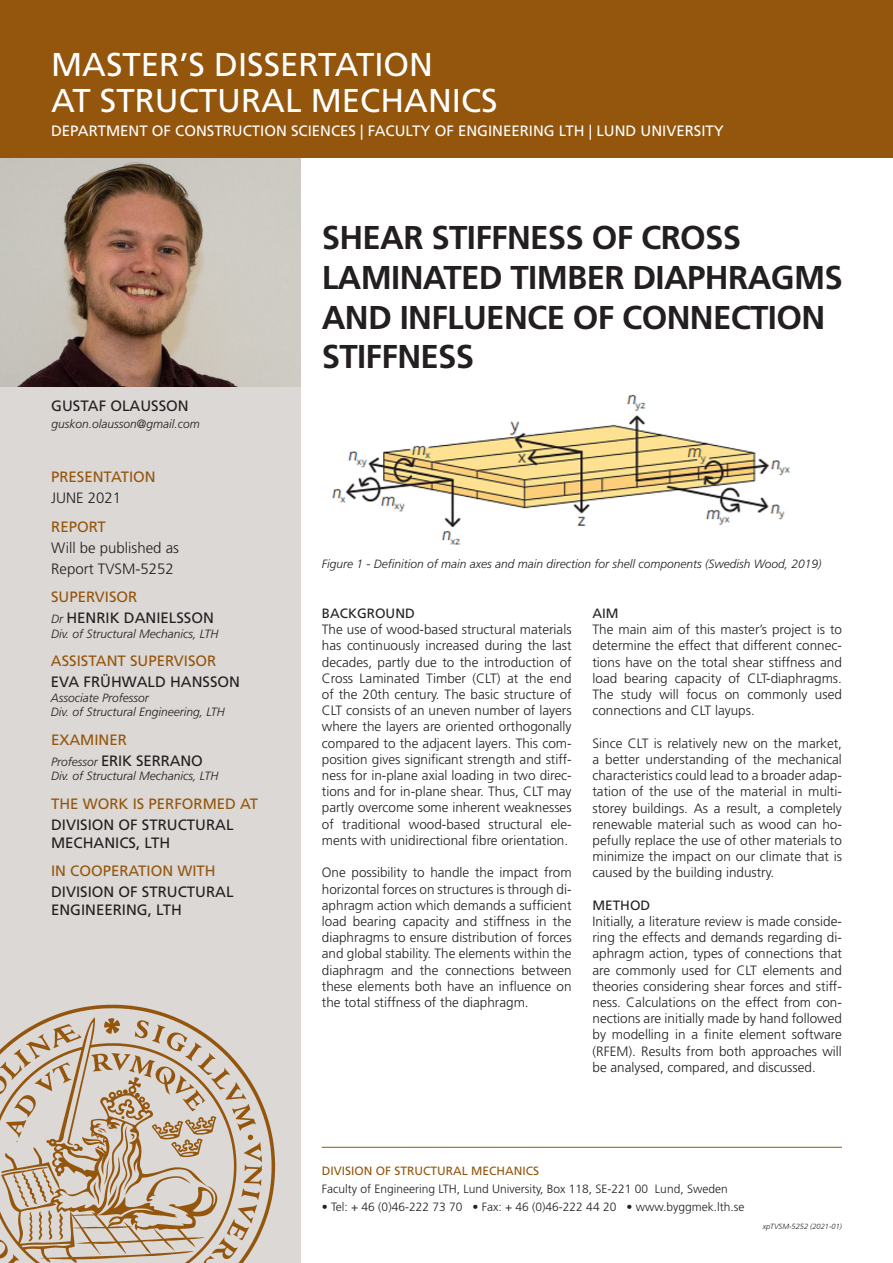
<style>
.page{position:relative;width:893px;height:1263px;background:#fff}
.page>*{position:absolute;margin:0;border:0;box-sizing:border-box;transform-origin:0 0}
.t1{font:700 33px/39.6px "Frutiger LT Std";letter-spacing:-.02em;color:#231f20}
.t2{font:33px/36px "Frutiger LT Std";color:#fff}
.t3{font:15px/18px "Frutiger LT Std";color:#231f20}
.t4{font:15px "Frutiger LT Std";color:#94550c}
.t5{font:15px "Frutiger LT Std";color:#fff}
.t6{font:300 15px "Frutiger LT Std";color:#231f20}
.t7{font:300 13.5px/16.2px "Frutiger LT Std";color:#231f20;text-align:justify}
.t8{font:13.5px "Frutiger LT Std";color:#231f20}
.t9{font:italic 300 12px/14.4px "Frutiger LT Std";color:#231f20}
.t10{font:300 12px "Frutiger LT Std";color:#231f20}
.t11{font:12px "Frutiger LT Std";color:#94550c}
.t12{font:italic 300 7.5px "Frutiger LT Std";color:#231f20}
.s1{color:#94550c}
.s2{font-weight:300;font-style:italic;font-size:12px}
</style>
<div class="page">
<img style="left:0;top:157px;width:300px;height:230px">
<div style="left:0;top:387px;width:300px;height:876px;background:#dbd8d6"></div>
<hr style="left:322px;top:1147px;width:520px;height:1px;background:#94550c">
<img style="left:0;top:1004px;width:276px;height:259px">
<div style="left:0;top:0;width:893px;height:157px;background:#94550c"></div>
<img style="left:331px;top:394px;width:459px;height:151px">
<h1 class="t2" style="left:51px;top:46px;width:448px">MASTER’S DISSERTATION<br>AT STRUCTURAL MECHANICS</h1>
<p class="t5" style="left:51px;top:122px;width:674px">DEPARTMENT OF CONSTRUCTION SCIENCES | FACULTY OF ENGINEERING LTH | LUND UNIVERSITY</p>
<p class="t3" style="left:51px;top:396px;width:139px">GUSTAF OLAUSSON</p>
<p class="t9" style="left:51px;top:416px;width:150px">guskon.olausson@gmail.com</p>
<p class="t4" style="left:51px;top:468px;width:106px">PRESENTATION</p>
<p class="t6" style="left:51px;top:490px;width:72px">JUNE 2021</p>
<p class="t4" style="left:51px;top:518px;width:56px">REPORT</p>
<p class="t6" style="left:51px;top:539px;width:129px">Will be published as</p>
<p class="t6" style="left:51px;top:560px;width:124px">Report TVSM-5252</p>
<p class="t3" style="left:51px;top:587px;width:164px;line-height:21px"><span class="s1">SUPERVISOR<br></span><span class="s2">Dr</span> HENRIK DANIELSSON</p>
<p class="t9" style="left:51px;top:626px;width:169px">Div. of Structural Mechanics, LTH</p>
<p class="t4" style="left:51px;top:652px;width:167px">ASSISTANT SUPERVISOR</p>
<p class="t3" style="left:51px;top:673px;width:191px">EVA FRÜHWALD HANSSON</p>
<p class="t9" style="left:51px;top:690px;width:176px">Associate Professor<br>Div. of Structural Engineering, LTH</p>
<p class="t4" style="left:51px;top:731px;width:77px">EXAMINER</p>
<p class="t3" style="left:51px;top:752px;width:153px"><span class="s2">Professor</span> ERIK SERRANO</p>
<p class="t9" style="left:51px;top:769px;width:169px">Div. of Structural Mechanics, LTH</p>
<p class="t4" style="left:51px;top:794px;width:209px">THE WORK IS PERFORMED AT</p>
<p class="t3" style="left:51px;top:815px;width:184px">DIVISION OF STRUCTURAL<br>MECHANICS, LTH</p>
<p class="t4" style="left:51px;top:862px;width:166px">IN COOPERATION WITH</p>
<p class="t3" style="left:51px;top:883px;width:184px">DIVISION OF STRUCTURAL</p>
<p class="t3" style="left:51px;top:901px;width:132px">ENGINEERING, LTH</p>
<p class="t1" style="left:322px;top:218px;width:421px">SHEAR STIFFNESS OF CROSS</p>
<p class="t1" style="left:322px;top:258px;width:523px">LAMINATED TIMBER DIAPHRAGMS</p>
<p class="t1" style="left:322px;top:297px;width:505px">AND INFLUENCE OF CONNECTION<br>STIFFNESS</p>
<p class="t9" style="left:322px;top:556px;width:501px">Figure 1 - Definition of main axes and main direction for shell components (Swedish Wood, 2019)</p>
<p class="t8" style="left:322px;top:605px;width:94px">BACKGROUND</p>
<p class="t7" style="left:322px;top:622px;width:251px">The use of wood-based structural materials has continuously increased during the last decades, partly due to the introduction of Cross Laminated Timber (CLT) at the end of the 20th century. The basic structure of CLT consists of an uneven number of layers where the layers are oriented orthogonally compared to the adjacent layers. This com&shy;position gives significant strength and stiff&shy;ness for in-plane axial loading in two direc&shy;tions and for in-plane shear. Thus, CLT may partly overcome some inherent weaknesses of traditional wood-based structural ele&shy;ments with unidirectional fibre orientation.</p>
<p class="t7" style="left:322px;top:865px;width:251px">One possibility to handle the impact from horizontal forces on structures is through di&shy;aphragm action which demands a sufficient load bearing capacity and stiffness in the diaphragms to ensure distribution of forces and global stability. The elements within the diaphragm and the connections between these elements both have an influence on the total stiffness of the diaphragm.</p>
<p class="t8" style="left:592px;top:605px;width:28px">AIM</p>
<p class="t7" style="left:592px;top:622px;width:251px">The main aim of this master’s project is to determine the effect that different connec&shy;tions have on the total shear stiffness and load bearing capacity of CLT-diaphragms.<br>The study will focus on commonly used connections and CLT layups.</p>
<p class="t7" style="left:592px;top:735px;width:251px">Since CLT is relatively new on the market, a better understanding of the mechanical characteristics could lead to a broader adap&shy;tation of the use of the material in multi&shy;storey buildings. As a result, a completely renewable material such as wood can ho&shy;pefully replace the use of other materials to minimize the impact on our climate that is caused by the building industry.</p>
<p class="t8" style="left:592px;top:897px;width:59px">METHOD</p>
<p class="t7" style="left:592px;top:913px;width:251px">Initially, a literature review is made conside&shy;ring the effects and demands regarding di&shy;aphragm action, types of connections that are commonly used for CLT elements and theories considering shear forces and stiff&shy;ness. Calculations on the effect from con&shy;nections are initially made by hand followed by modelling in a finite element software (RFEM). Results from both approaches will be analysed, compared, and discussed.</p>
<p class="t11" style="left:322px;top:1164px;width:219px">DIVISION OF STRUCTURAL MECHANICS</p>
<p class="t10" style="left:322px;top:1182px;width:407px">Faculty of Engineering LTH, Lund University, Box 118, SE-221 00 Lund, Sweden</p>
<p class="t10" style="left:322px;top:1200px;width:424px">• Tel: + 46 (0)46-222 73 70 • Fax: + 46 (0)46-222 44 20 • www.byggmek.lth.se</p>
<p class="t12" style="left:763px;top:1222px;width:81px">xpTVSM-5252 (2021-01)</p>
</div>
